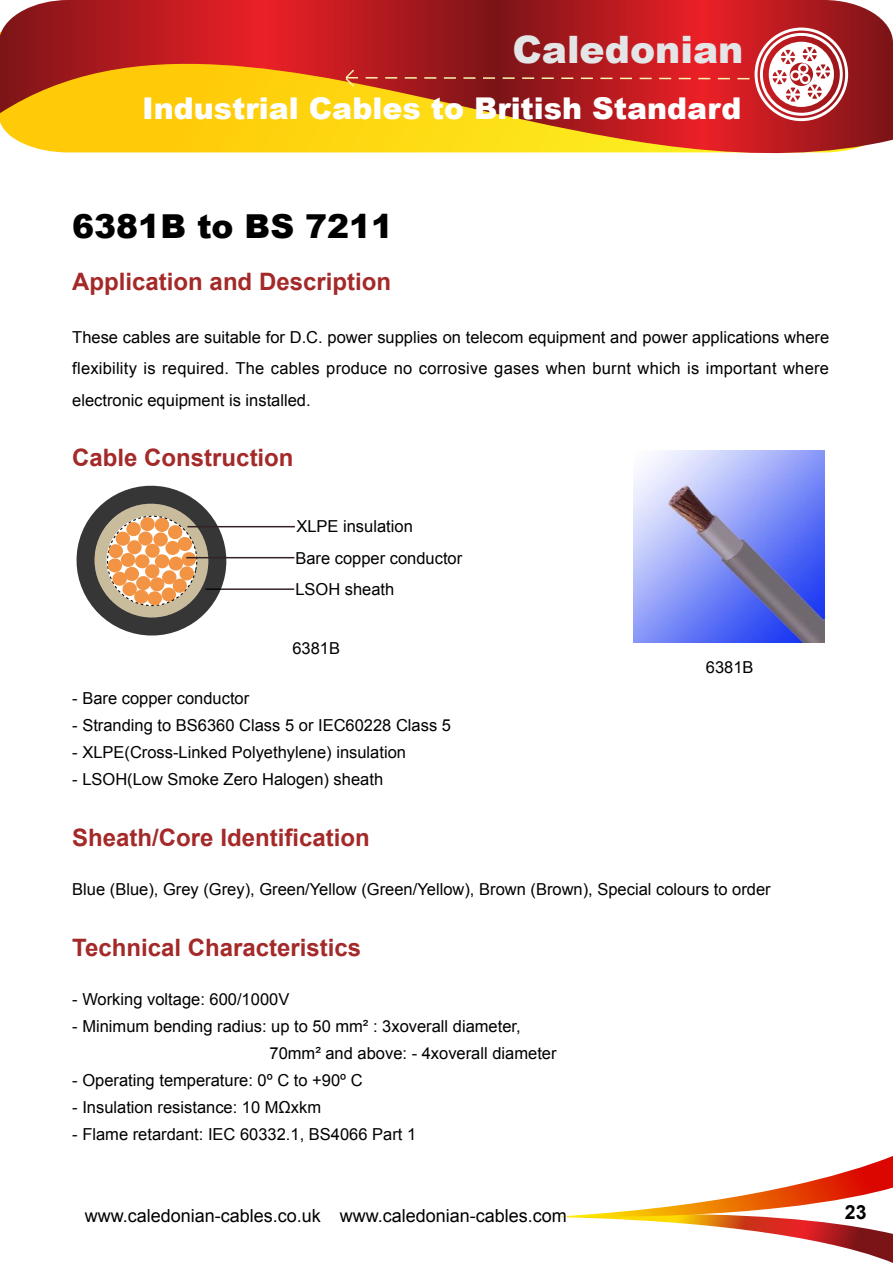
<style>
.page{position:relative;width:893px;height:1263px;background:#fff}
.page>*{position:absolute;margin:0;border:0;box-sizing:border-box;transform-origin:0 0}
.t1{font:900 37.8px "Arial";color:#e4e5e7}
.t2{font:900 33px "Arial";color:#000}
.t3{font:900 30px "Arial";color:#fff}
.t4{font:700 24px "Arial";color:#a42929}
.t5{font:700 19.5px "Arial";color:#000}
.t6{font:18px "Arial";color:#000}
.t7{font:16.5px/31.5px "Arial";color:#000}
</style>
<div class="page">
<svg style="left:0;top:0;width:893px;height:154px;background:#d26920"></svg>
<svg style="left:344px;top:28px;width:504px;height:93px;background:#bf4033"></svg>
<svg style="left:556px;top:1156px;width:337px;height:107px"></svg>
<img style="left:634px;top:451px;width:191px;height:191px">
<hr style="left:205px;top:588px;width:89px;height:2px;background:#342325">
<svg style="left:77px;top:486px;width:149px;height:149px"></svg>
<hr style="left:186px;top:557px;width:108px;height:1px;background:#342325">
<hr style="left:187px;top:526px;width:108px;height:1px;background:#342325">
<h1 class="t1" style="left:512px;top:22px;width:233px">Caledonian</h1>
<h3 class="t3" style="left:142px;top:87px;width:601px">Industrial Cables to British Standard</h3>
<h2 class="t2" style="left:72px;top:202px;width:322px">6381B to BS 7211</h2>
<h3 class="t4" style="left:72px;top:266px;width:320px">Application and Description</h3>
<p class="t7" style="left:72px;top:321px;width:758px;text-align:justify">These cables are suitable for D.C. power supplies on telecom equipment and power applications where flexibility is required. The cables produce no corrosive gases when burnt which is important where electronic equipment is installed.</p>
<h3 class="t4" style="left:72px;top:442px;width:223px">Cable Construction</h3>
<p class="t7" style="left:295px;top:511px;width:168px">XLPE insulation<br>Bare copper conductor<br>LSOH sheath</p>
<p class="t7" style="left:292px;top:633px;width:49px">6381B</p>
<p class="t7" style="left:706px;top:652px;width:49px">6381B</p>
<p class="t7" style="left:72px;top:683px;width:178px">- Bare copper conductor</p>
<p class="t7" style="left:72px;top:710px;width:380px">- Stranding to BS6360 Class 5 or IEC60228 Class 5</p>
<p class="t7" style="left:72px;top:737px;width:335px">- XLPE(Cross-Linked Polyethylene) insulation</p>
<p class="t7" style="left:72px;top:764px;width:312px">- LSOH(Low Smoke Zero Halogen) sheath</p>
<h3 class="t4" style="left:72px;top:821px;width:299px">Sheath/Core Identification</h3>
<p class="t7" style="left:72px;top:874px;width:700px">Blue (Blue), Grey (Grey), Green/Yellow (Green/Yellow), Brown (Brown), Special colours to order</p>
<h3 class="t4" style="left:72px;top:931px;width:291px">Technical Characteristics</h3>
<p class="t7" style="left:72px;top:984px;width:219px">- Working voltage: 600/1000V</p>
<p class="t7" style="left:270px;top:1013px;width:289px;line-height:27px;text-indent:-197px">- Minimum bending radius: up to 50 mm² : 3xoverall diameter,<br>70mm² and above: - 4xoverall diameter</p>
<p class="t7" style="left:72px;top:1065px;width:292px">- Operating temperature: 0º C to +90º C</p>
<p class="t7" style="left:72px;top:1091px;width:250px">- Insulation resistance: 10 MΩxkm</p>
<p class="t7" style="left:72px;top:1118px;width:345px">- Flame retardant: IEC 60332.1, BS4066 Part 1</p>
<p class="t6" style="left:85px;top:1204px;width:484px">www.caledonian-cables.co.uk www.caledonian-cables.com</p>
<p class="t5" style="left:845px;top:1199px;width:23px">23</p>
</div>
